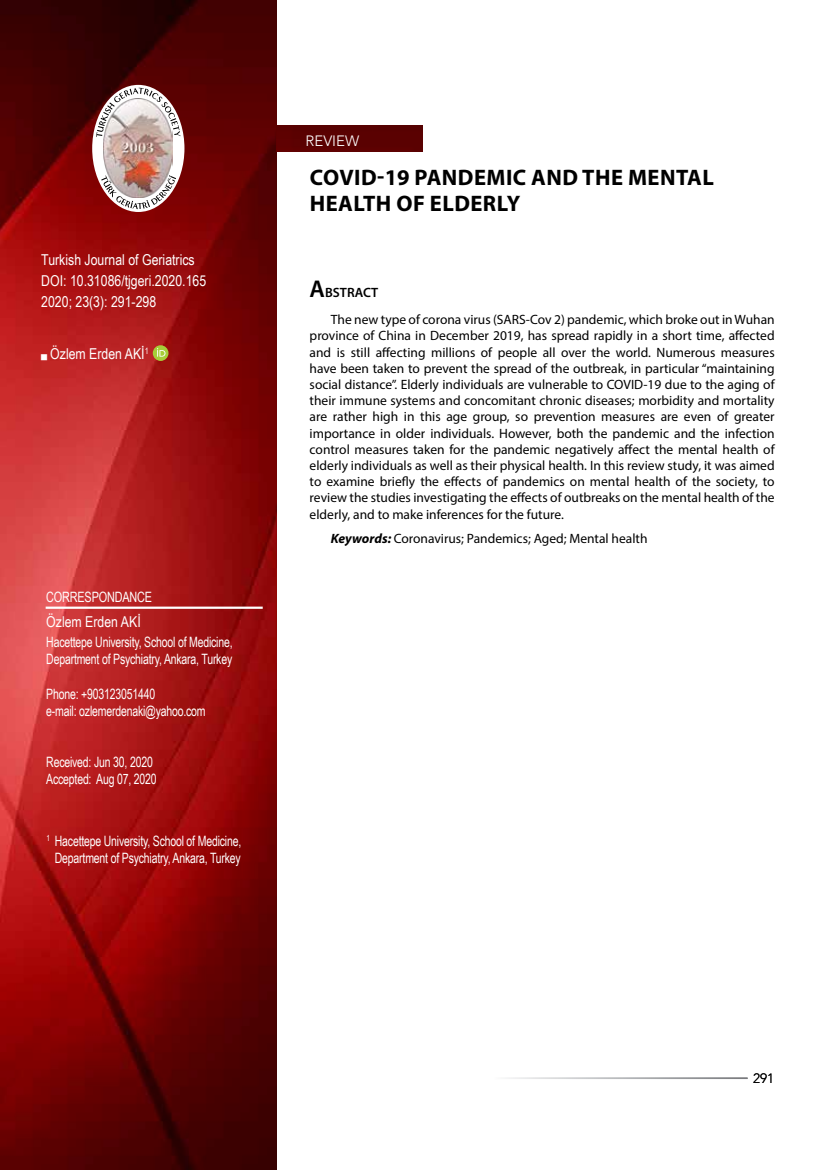
<style>
.page{position:relative;width:830px;height:1170px;background:#fff}
.page>*{position:absolute;margin:0;border:0;box-sizing:border-box;transform-origin:0 0}
.t1{font:700 22.5px/25.5px "Myriad Pro";letter-spacing:.02em;color:#000}
.t2{font:15px/21px "Arial Narrow";color:#fff}
.t3{font:300 15px "Avenir";color:#fff}
.t4{font:14.25px/17.1px "Arial Narrow";letter-spacing:-.015em;color:#fff;scale:.9 1}
.t5{font:14.25px "Arial Narrow";letter-spacing:-.015em;color:#fff;scale:.93 1}
.t6{font:13.5px/16.2px "Myriad Pro";color:#000;text-align:justify}
.t7{font:600 13.5px "Myriad Pro";color:#000}
.t8{font:300 13.5px "Avenir";color:#000}
.s1{font-size:24.3px}
.s2{font-weight:700;font-style:italic}
</style>
<div class="page">
<img style="left:0;top:0;width:276px;height:1169px">
<hr style="left:46px;top:606px;width:216px;height:2px;background:#fff">
<div style="left:276px;top:126px;width:146px;height:25px;background:#5a0101"></div>
<svg style="left:153px;top:345px;width:15px;height:16px"></svg>
<svg style="left:157px;top:348px;width:8px;height:8px"></svg>
<div style="left:92px;top:85px;width:92px;height:127px;background:#fff;border-radius:50%"></div>
<img style="left:104px;top:137px;width:69px;height:38px">
<svg style="left:96px;top:88px;width:84px;height:49px"></svg>
<svg style="left:101px;top:175px;width:75px;height:34px"></svg>
<svg style="left:41px;top:354px;width:6px;height:6px"></svg>
<p class="t2" style="left:41px;top:249px;width:166px">Turkish Journal of Geriatrics<br>DOI: 10.31086/tjgeri.2020.165<br>2020; 23(3): 291-298</p>
<p class="t2" style="left:50px;top:342px;width:100px">Özlem Erden AKİ<sup>1</sup></p>
<p class="t5" style="left:46px;top:587px;width:115px">CORRESPONDANCE</p>
<p class="t2" style="left:46px;top:610px;width:96px">Özlem Erden AKİ</p>
<p class="t4" style="left:46px;top:633px;width:208px">Hacettepe University, School of Medicine,<br>Department of Psychiatry, Ankara, Turkey</p>
<p class="t4" style="left:46px;top:684px;width:178px">Phone: +903123051440<br>e-mail: ozlemerdenaki@yahoo.com</p>
<p class="t4" style="left:46px;top:752px;width:124px">Received: Jun 30, 2020<br>Accepted: Aug 07, 2020</p>
<p class="t4" style="left:46px;top:831px;width:218px;text-align:center"><sup>1</sup> Hacettepe University, School of Medicine,<br>Department of Psychiatry, Ankara, Turkey</p>
<p class="t3" style="left:305px;top:131px;width:55px">REVIEW</p>
<h1 class="t1" style="left:310px;top:164px;width:405px">COVID-19 PANDEMIC AND THE MENTAL<br>HEALTH OF ELDERLY</h1>
<p class="t7" style="left:309px;top:284px;width:70px"><span class="s1">A</span>BSTRACT</p>
<p class="t6" style="left:309px;top:311px;width:466px;text-indent:21px">The new type of corona virus (SARS-Cov 2) pandemic, which broke out in Wuhan province of China in December 2019, has spread rapidly in a short time, affected and is still affecting millions of people all over the world. Numerous measures have been taken to prevent the spread of the outbreak, in particular “maintaining social distance”. Elderly individuals are vulnerable to COVID-19 due to the aging of their immune systems and concomitant chronic diseases; morbidity and mortality are rather high in this age group, so prevention measures are even of greater importance in older individuals. However, both the pandemic and the infection control measures taken for the pandemic negatively affect the mental health of elderly individuals as well as their physical health. In this review study, it was aimed to examine briefly the effects of pandemics on mental health of the society, to review the studies investigating the effects of outbreaks on the mental health of the elderly, and to make inferences for the future.</p>
<p class="t6" style="left:331px;top:530px;width:318px"><span class="s2">Keywords:</span> Coronavirus; Pandemics; Aged; Mental health</p>
<p class="t8" style="left:752px;top:1070px;width:23px">291</p>
</div>
